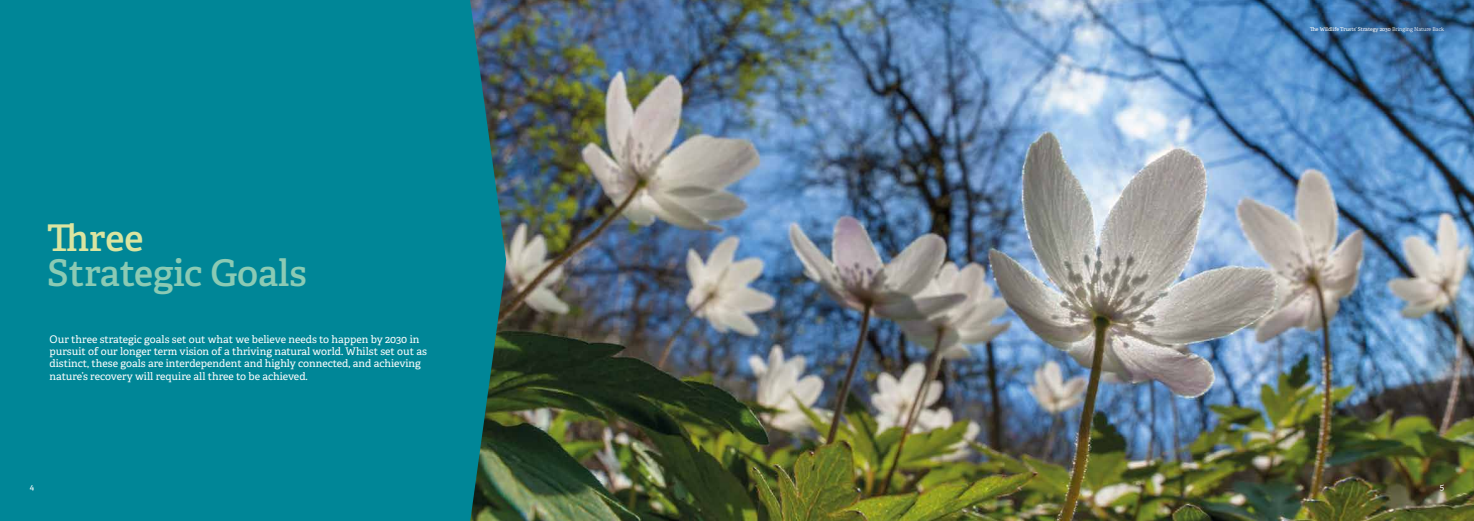
<style>
.page{position:relative;width:1474px;height:521px;background:#fff}
.page>*{position:absolute;margin:0;border:0;box-sizing:border-box;transform-origin:0 0}
.t1{font:600 36.75px "Adelle";color:#8bcab4}
.t2{font:600 36.75px "Adelle";color:#dae4a0}
.t3{font:10.5px/12.2px "Adelle";color:#fff}
.t4{font:8.75px "Adelle";color:#fff}
.t5{font:5.25px "Adelle";color:#fff}
.s1{font-weight:300}
</style>
<div class="page">
<img style="left:506px;top:0;width:967px;height:521px">
<div style="left:0;top:0;width:506px;height:521px;background:#008697"></div>
<h1 class="t2" style="left:47px;top:215px;width:98px">Three</h1>
<h1 class="t1" style="left:47px;top:250px;width:261px">Strategic Goals</h1>
<p class="t3" style="left:50px;top:333px;width:379px">Our three strategic goals set out what we believe needs to happen by 2030 in pursuit of our longer term vision of a thriving natural world. Whilst set out as distinct, these goals are interdependent and highly connected, and achieving nature’s recovery will require all three to be achieved.</p>
<p class="t4" style="left:30px;top:482px;width:6px">4</p>
<p class="t5" style="left:1309px;top:26px;width:136px">The Wildlife Trusts’ Strategy 2030 <span class="s1">Bringing Nature Back</span></p>
<p class="t4" style="left:1439px;top:482px;width:6px">5</p>
</div>
